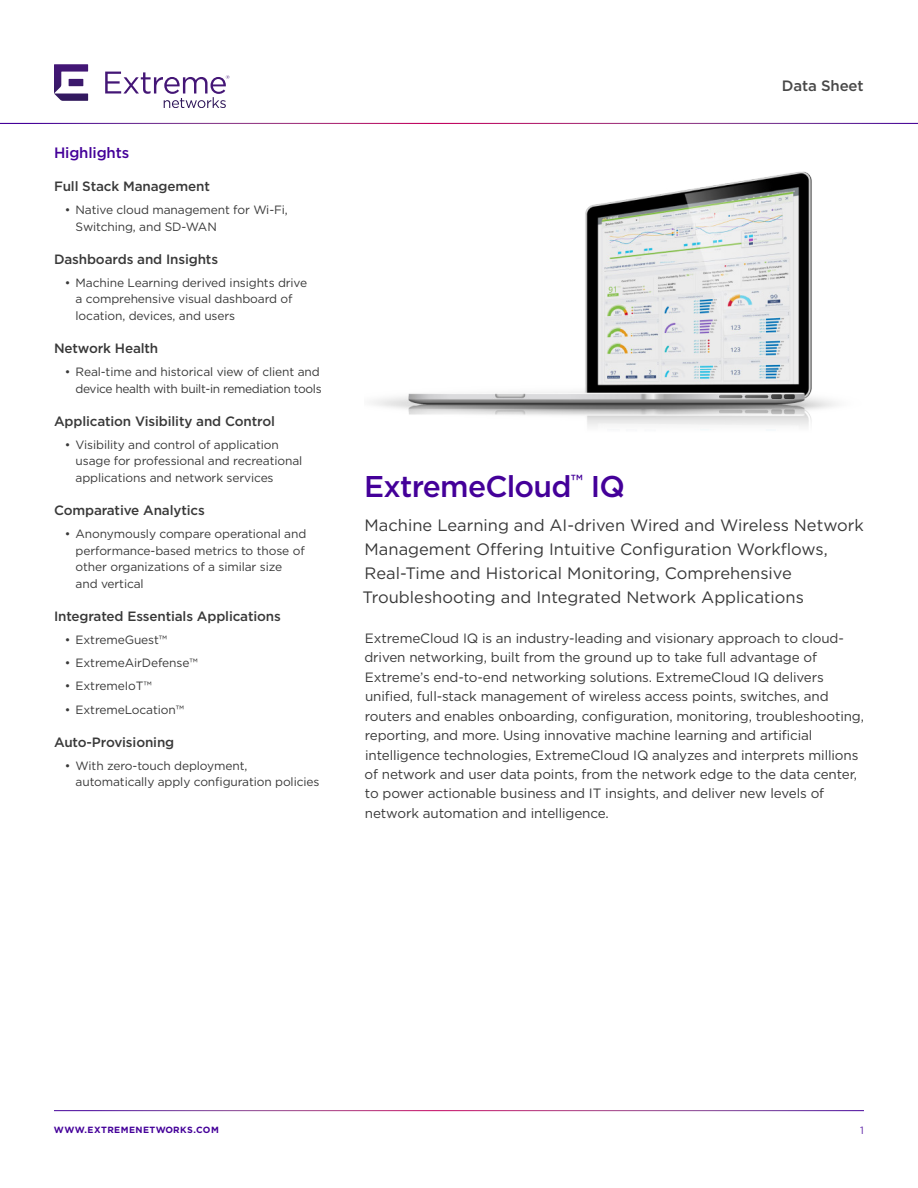
<style>
.page{position:relative;width:918px;height:1188px;background:#fff}
.page>*{position:absolute;margin:0;border:0;box-sizing:border-box;transform-origin:0 0}
.t1{font:500 30px "Gotham";letter-spacing:-.025em;color:#409}
.t2{font:16.5px/24px "Gotham";color:#393939}
.t3{font:500 15px "Gotham";letter-spacing:-.01em;color:#409}
.t4{font:500 15px "Gotham";letter-spacing:-.01em;color:#484848}
.t5{font:13.5px/19.5px "Gotham";letter-spacing:-.01em;color:#393939}
.t6{font:500 13.5px "Gotham";letter-spacing:-.01em;color:#393939}
.t7{font:12px/16.5px "Gotham";letter-spacing:-.01em;color:#393939}
.t8{font:12px/16.5px "Gotham";letter-spacing:-.03em;color:#393939;text-align:right}
.t9{font:10.5px "Gotham";color:#6026a8}
.t10{font:700 9px "Gotham";letter-spacing:.05em;color:#409}
</style>
<div class="page">
<svg style="left:105px;top:72px;width:125px;height:36px"></svg>
<svg style="left:54px;top:64px;width:34px;height:37px"></svg>
<img style="left:372px;top:171px;width:464px;height:259px">
<p class="t3" style="left:54px;top:143px;width:77px">Highlights</p>
<p class="t6" style="left:54px;top:177px;width:158px">Full Stack Management</p>
<p class="t7" style="left:76px;top:201px;width:214px;text-indent:-11px">• Native cloud management for Wi-Fi,<br>Switching, and SD-WAN</p>
<p class="t6" style="left:54px;top:250px;width:166px">Dashboards and Insights</p>
<p class="t7" style="left:76px;top:274px;width:233px;text-indent:-11px">• Machine Learning derived insights drive a comprehensive visual dashboard of location, devices, and users</p>
<p class="t6" style="left:54px;top:339px;width:106px">Network Health</p>
<p class="t8" style="left:65px;top:363px;width:258px">• Real-time and historical view of client and device health with built-in remediation tools</p>
<p class="t6" style="left:54px;top:412px;width:223px">Application Visibility and Control</p>
<p class="t7" style="left:76px;top:436px;width:228px;text-indent:-11px">• Visibility and control of application usage for professional and recreational applications and network services</p>
<p class="t6" style="left:54px;top:501px;width:152px">Comparative Analytics</p>
<p class="t7" style="left:76px;top:525px;width:232px;text-indent:-11px">• Anonymously compare operational and performance-based metrics to those of other organizations of a similar size and vertical</p>
<p class="t6" style="left:54px;top:607px;width:228px">Integrated Essentials Applications</p>
<p class="t7" style="left:65px;top:631px;width:104px">• ExtremeGuest™</p>
<p class="t7" style="left:65px;top:654px;width:134px">• ExtremeAirDefense™</p>
<p class="t7" style="left:65px;top:678px;width:88px">• ExtremeIoT™</p>
<p class="t7" style="left:65px;top:701px;width:121px">• ExtremeLocation™</p>
<p class="t6" style="left:54px;top:733px;width:122px">Auto-Provisioning</p>
<p class="t7" style="left:76px;top:757px;width:245px;text-indent:-11px">• With zero-touch deployment, automatically apply configuration policies</p>
<p class="t4" style="left:782px;top:76px;width:83px">Data Sheet</p>
<h1 class="t1" style="left:364px;top:467px;width:262px">ExtremeCloud<sup>™</sup> IQ</h1>
<p class="t2" style="left:363px;top:513px;width:503px">Machine Learning and AI-driven Wired and Wireless Network Management Offering Intuitive Configuration Workflows, Real-Time and Historical Monitoring, Comprehensive Troubleshooting and Integrated Network Applications</p>
<p class="t5" style="left:364px;top:628px;width:501px">ExtremeCloud IQ is an industry-leading and visionary approach to cloud&shy;driven networking, built from the ground up to take full advantage of Extreme’s end-to-end networking solutions. ExtremeCloud IQ delivers unified, full-stack management of wireless access points, switches, and routers and enables onboarding, configuration, monitoring, troubleshooting, reporting, and more. Using innovative machine learning and artificial intelligence technologies, ExtremeCloud IQ analyzes and interprets millions of network and user data points, from the network edge to the data center, to power actionable business and IT insights, and deliver new levels of network automation and intelligence.</p>
<p class="t10" style="left:54px;top:1124px;width:166px">WWW.EXTREMENETWORKS.COM</p>
<p class="t9" style="left:860px;top:1124px;width:5px">1</p>
</div>
